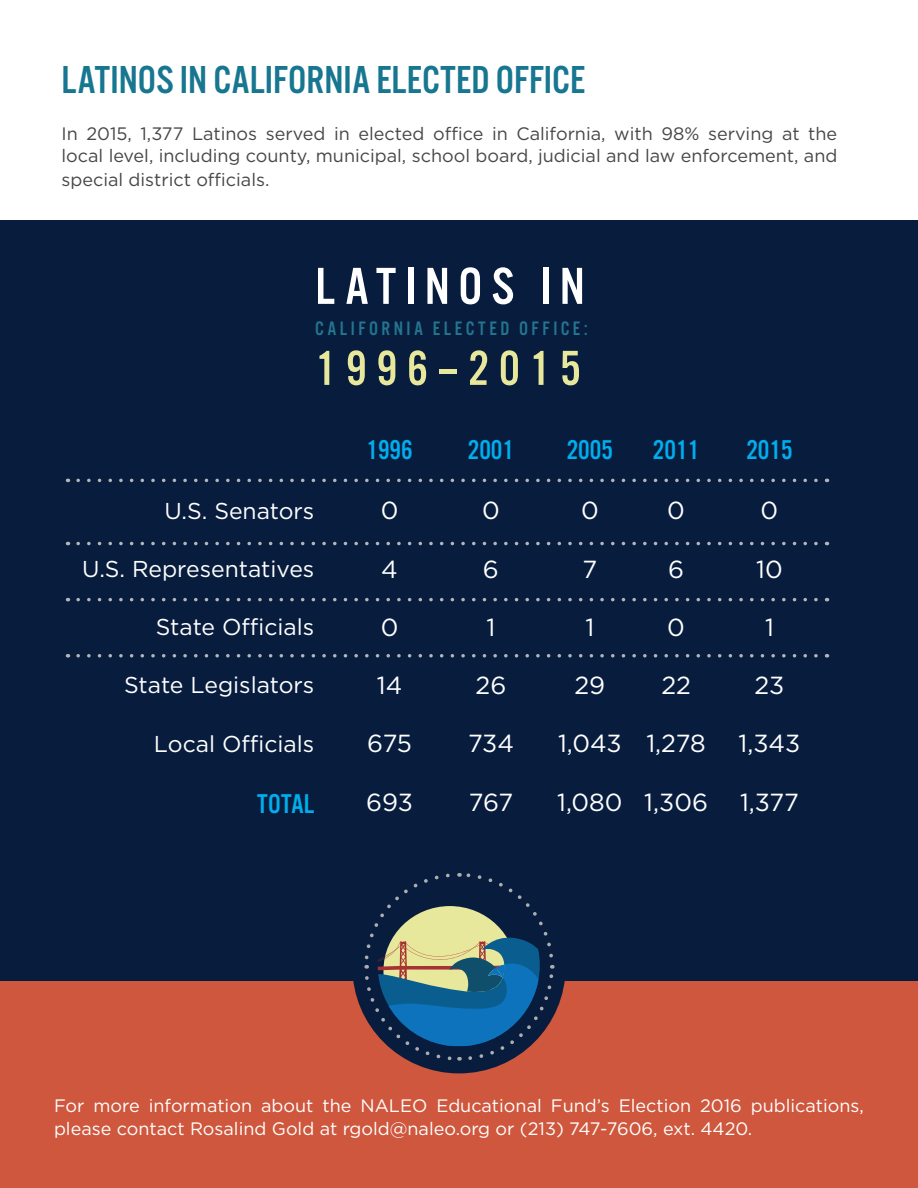
<style>
.page{position:relative;width:918px;height:1188px;background:#fff}
.page>*{position:absolute;margin:0;border:0;box-sizing:border-box;transform-origin:0 0}
.t1{font:54px "Alternate Got No 3 D";letter-spacing:.16em;color:#fff}
.t2{font:51px "Alternate Got No 3 D";letter-spacing:.19em;color:#e8e89c}
.t3{font:40.5px "Alternate Got No 3 D";color:#177690}
.t4{font:28.2px "Alternate Got No 3 D";color:#00aeef}
.t5{font:24.75px "Gotham";color:#fff}
.t6{font:22.95px "Gotham";color:#fff}
.t7{font:20.25px "Alternate Got No 3 D";letter-spacing:.175em;color:#24758f}
.t8{font:18px/23.2px "Gotham";color:#464748;text-align:justify}
.t9{font:18px/22.5px "Gotham";color:#fff}
</style>
<div class="page">
<div style="left:0;top:909px;width:918px;height:279px;background:#cf573d"></div>
<div style="left:0;top:220px;width:918px;height:761px;background:#081d3e"></div>
<svg style="left:68px;top:479px;width:748px;height:3px"></svg>
<svg style="left:68px;top:542px;width:748px;height:3px"></svg>
<svg style="left:68px;top:598px;width:748px;height:3px"></svg>
<svg style="left:68px;top:654px;width:748px;height:4px"></svg>
<div style="left:352px;top:860px;width:214px;height:213px;background:#081d3e;border-radius:50%"></div>
<svg style="left:362px;top:873px;width:194px;height:190px"></svg>
<p class="t3" style="left:62px;top:58px;width:525px">LATINOS IN CALIFORNIA ELECTED OFFICE</p>
<p class="t8" style="left:62px;top:121px;width:777px">In 2015, 1,377 Latinos served in elected office in California, with 98% serving at the local level, including county, municipal, school board, judicial and law enforcement, and special district officials.</p>
<p class="t1" style="left:315px;top:257px;width:271px">LATINOS IN</p>
<p class="t7" style="left:315px;top:318px;width:274px">CALIFORNIA ELECTED OFFICE:</p>
<p class="t2" style="left:315px;top:341px;width:267px">1996–2015</p>
<p class="t4" style="left:366px;top:435px;width:48px">1996</p>
<p class="t4" style="left:468px;top:435px;width:48px">2001</p>
<p class="t4" style="left:567px;top:435px;width:48px">2005</p>
<p class="t4" style="left:653px;top:435px;width:48px">2011</p>
<p class="t4" style="left:746px;top:435px;width:48px">2015</p>
<p class="t6" style="left:164px;top:496px;width:151px">U.S. Senators</p>
<p class="t5" style="left:381px;top:495px;width:19px">0</p>
<p class="t5" style="left:482px;top:495px;width:19px">0</p>
<p class="t5" style="left:581px;top:495px;width:19px">0</p>
<p class="t5" style="left:667px;top:495px;width:19px">0</p>
<p class="t5" style="left:761px;top:495px;width:19px">0</p>
<p class="t6" style="left:82px;top:554px;width:234px">U.S. Representatives</p>
<p class="t6" style="left:156px;top:612px;width:160px">State Officials</p>
<p class="t5" style="left:381px;top:553px;width:18px">4</p>
<p class="t5" style="left:381px;top:611px;width:19px">0</p>
<p class="t5" style="left:483px;top:553px;width:17px">6</p>
<p class="t5" style="left:487px;top:611px;width:10px">1</p>
<p class="t5" style="left:583px;top:553px;width:16px">7</p>
<p class="t5" style="left:585px;top:611px;width:10px">1</p>
<p class="t5" style="left:668px;top:553px;width:17px">6</p>
<p class="t5" style="left:667px;top:611px;width:19px">0</p>
<p class="t5" style="left:756px;top:553px;width:28px">10</p>
<p class="t5" style="left:765px;top:611px;width:10px">1</p>
<p class="t6" style="left:124px;top:671px;width:192px">State Legislators</p>
<p class="t6" style="left:154px;top:729px;width:162px">Local Officials</p>
<p class="t4" style="left:257px;top:789px;width:59px">TOTAL</p>
<p class="t5" style="left:377px;top:669px;width:27px">14</p>
<p class="t5" style="left:367px;top:728px;width:46px">675</p>
<p class="t5" style="left:366px;top:786px;width:48px">693</p>
<p class="t5" style="left:476px;top:669px;width:32px">26</p>
<p class="t5" style="left:468px;top:728px;width:47px">734</p>
<p class="t5" style="left:469px;top:786px;width:46px">767</p>
<p class="t5" style="left:575px;top:669px;width:32px">29</p>
<p class="t5" style="left:558px;top:728px;width:65px">1,043</p>
<p class="t5" style="left:557px;top:786px;width:67px">1,080</p>
<p class="t5" style="left:661px;top:669px;width:31px">22</p>
<p class="t5" style="left:646px;top:728px;width:61px">1,278</p>
<p class="t5" style="left:644px;top:786px;width:65px">1,306</p>
<p class="t5" style="left:755px;top:669px;width:31px">23</p>
<p class="t5" style="left:739px;top:728px;width:63px">1,343</p>
<p class="t5" style="left:740px;top:786px;width:60px">1,377</p>
<p class="t9" style="left:54px;top:1094px;width:811px">For more information about the NALEO Educational Fund’s Election 2016 publications, please contact Rosalind Gold at rgold@naleo.org or (213) 747-7606, ext. 4420.</p>
</div>
